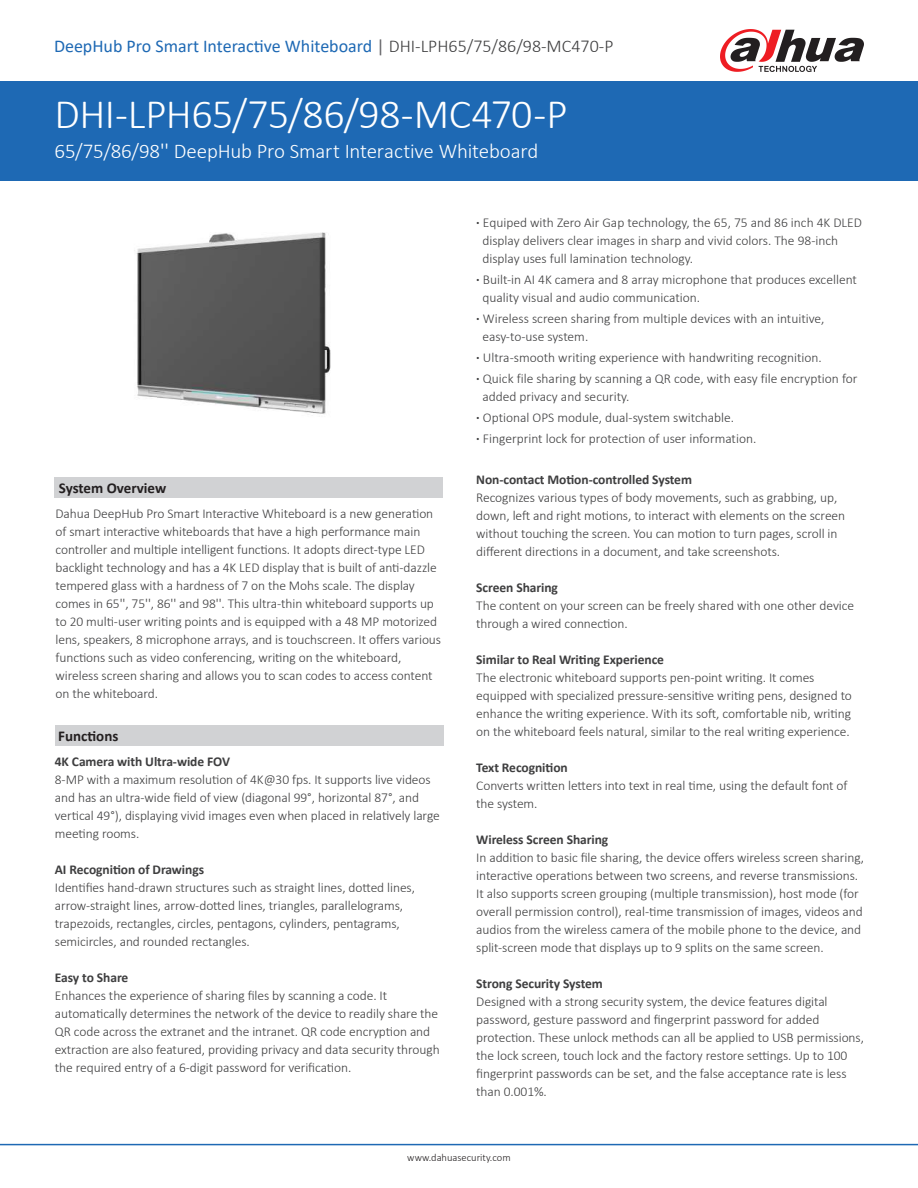
<style>
.page{position:relative;width:918px;height:1188px;background:#fff}
.page>*{position:absolute;margin:0;border:0;box-sizing:border-box;transform-origin:0 0}
.t1{font:300 42px "Calibri";letter-spacing:-.015em;color:#fff}
.t2{font:300 21px "Calibri";letter-spacing:-.01em;color:#fff}
.t3{font:18px "Calibri";color:#1e69b4}
.t4{font:700 15px "Calibri";color:#231f20}
.t5{font:300 13.5px/18px "Calibri";letter-spacing:-.005em;color:#3e3e3f}
.t6{font:700 13.5px "Calibri";letter-spacing:-.005em;color:#3e3e3f}
.t7{font:300 10.5px "Calibri";color:#231f20}
.s1{color:#636366}
.s2{font-weight:300;color:#3e3e3f}
.s3{font-weight:700}
</style>
<div class="page">
<div style="left:0;top:81px;width:918px;height:100px;background:#1e69b4"></div>
<hr style="left:0;top:1144px;width:918px;height:1px;background:#1e69b4">
<svg style="left:720px;top:29px;width:144px;height:43px"></svg>
<div style="left:54px;top:477px;width:389px;height:21px;background:#d1d2d4"></div>
<div style="left:55px;top:725px;width:389px;height:21px;background:#d1d2d4"></div>
<img style="left:134px;top:232px;width:197px;height:182px">
<h3 class="t3" style="left:54px;top:33px;width:561px">DeepHub Pro Smart Interactive Whiteboard <span class="s1">|</span> <span class="s2">DHI-LPH65/75/86/98-MC470-P</span></h3>
<h1 class="t1" style="left:55px;top:88px;width:515px">DHI-LPH65/75/86/98-MC470-P</h1>
<h2 class="t2" style="left:55px;top:138px;width:485px">65/75/86/98'' DeepHub Pro Smart Interactive Whiteboard</h2>
<p class="t4" style="left:59px;top:477px;width:109px">System Overview</p>
<p class="t5" style="left:56px;top:504px;width:387px">Dahua DeepHub Pro Smart Interactive Whiteboard is a new generation of smart interactive whiteboards that have a high performance main controller and multiple intelligent functions. It adopts direct-type LED backlight technology and has a 4K LED display that is built of anti-dazzle tempered glass with a hardness of 7 on the Mohs scale. The display comes in 65'', 75'', 86'' and 98''. This ultra-thin whiteboard supports up to 20 multi-user writing points and is equipped with a 48 MP motorized lens, speakers, 8 microphone arrays, and is touchscreen. It offers various functions such as video conferencing, writing on the whiteboard, wireless screen sharing and allows you to scan codes to access content on the whiteboard.</p>
<p class="t4" style="left:58px;top:725px;width:62px">Functions</p>
<p class="t6" style="left:55px;top:752px;width:177px">4K Camera with Ultra-wide FOV</p>
<p class="t5" style="left:55px;top:771px;width:386px">8-MP with a maximum resolution of 4K@30 fps. It supports live videos and has an ultra-wide field of view (diagonal 99°, horizontal 87°, and vertical 49°), displaying vivid images even when placed in relatively large meeting rooms.</p>
<p class="t6" style="left:55px;top:860px;width:151px">AI Recognition of Drawings</p>
<p class="t5" style="left:55px;top:879px;width:362px">Identifies hand-drawn structures such as straight lines, dotted lines, arrow-straight lines, arrow-dotted lines, triangles, parallelograms, trapezoids, rectangles, circles, pentagons, cylinders, pentagrams, semicircles, and rounded rectangles.</p>
<p class="t6" style="left:55px;top:968px;width:75px">Easy to Share</p>
<p class="t5" style="left:55px;top:987px;width:386px">Enhances the experience of sharing files by scanning a code. It automatically determines the network of the device to readily share the QR code across the extranet and the intranet. QR code encryption and extraction are also featured, providing privacy and data security through the required entry of a 6-digit password for verification.</p>
<p class="t5" style="left:482px;top:214px;width:381px;text-indent:-6px"><span class="s3">·</span> Equiped with Zero Air Gap technology, the 65, 75 and 86 inch 4K DLED display delivers clear images in sharp and vivid colors. The 98-inch display uses full lamination technology.</p>
<p class="t5" style="left:482px;top:271px;width:376px;text-indent:-6px"><span class="s3">·</span> Built-in AI 4K camera and 8 array microphone that produces excellent quality visual and audio communication.</p>
<p class="t5" style="left:482px;top:310px;width:344px;text-indent:-6px"><span class="s3">·</span> Wireless screen sharing from multiple devices with an intuitive, easy-to-use system.</p>
<p class="t5" style="left:476px;top:347px;width:383px;line-height:21px"><span class="s3">·</span> Ultra-smooth writing experience with handwriting recognition.<br><span class="s3">·</span> Quick file sharing by scanning a QR code, with easy file encryption for</p>
<p class="t5" style="left:476px;top:386px;width:282px;line-height:21px;text-indent:6px">added privacy and security.<br><span class="s3">·</span> Optional OPS module, dual-system switchable.<br><span class="s3">·</span> Fingerprint lock for protection of user information.</p>
<p class="t6" style="left:476px;top:470px;width:217px">Non-contact Motion-controlled System</p>
<p class="t5" style="left:476px;top:489px;width:370px">Recognizes various types of body movements, such as grabbing, up, down, left and right motions, to interact with elements on the screen without touching the screen. You can motion to turn pages, scroll in different directions in a document, and take screenshots.</p>
<p class="t6" style="left:476px;top:578px;width:83px">Screen Sharing</p>
<p class="t5" style="left:476px;top:597px;width:379px">The content on your screen can be freely shared with one other device through a wired connection.</p>
<p class="t6" style="left:476px;top:650px;width:189px">Similar to Real Writing Experience</p>
<p class="t5" style="left:476px;top:669px;width:377px">The electronic whiteboard supports pen-point writing. It comes equipped with specialized pressure-sensitive writing pens, designed to enhance the writing experience. With its soft, comfortable nib, writing on the whiteboard feels natural, similar to the real writing experience.</p>
<p class="t6" style="left:476px;top:758px;width:93px">Text Recognition</p>
<p class="t5" style="left:476px;top:777px;width:373px">Converts written letters into text in real time, using the default font of the system.</p>
<p class="t6" style="left:476px;top:830px;width:134px">Wireless Screen Sharing</p>
<p class="t5" style="left:476px;top:849px;width:389px">In addition to basic file sharing, the device offers wireless screen sharing, interactive operations between two screens, and reverse transmissions.<br>It also supports screen grouping (multiple transmission), host mode (for overall permission control), real-time transmission of images, videos and audios from the wireless camera of the mobile phone to the device, and split-screen mode that displays up to 9 splits on the same screen.</p>
<p class="t6" style="left:476px;top:974px;width:128px">Strong Security System</p>
<p class="t5" style="left:476px;top:993px;width:389px">Designed with a strong security system, the device features digital password, gesture password and fingerprint password for added protection. These unlock methods can all be applied to USB permissions, the lock screen, touch lock and the factory restore settings. Up to 100 fingerprint passwords can be set, and the false acceptance rate is less than 0.001%.</p>
<p class="t7" style="left:407px;top:1151px;width:105px">www.dahuasecurity.com</p>
</div>
